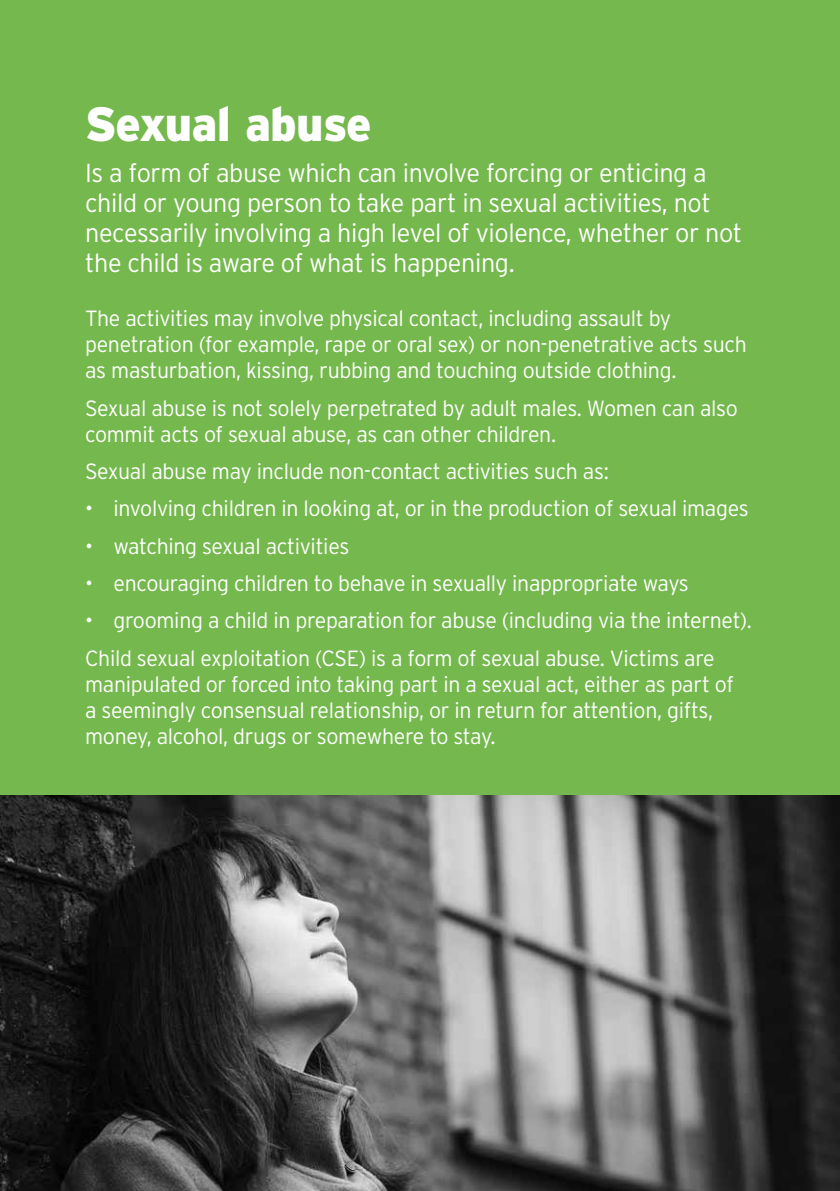
<style>
.page{position:relative;width:840px;height:1191px;background:#fff}
.page>*{position:absolute;margin:0;border:0;box-sizing:border-box;transform-origin:0 0}
.t1{font:900 48px "Interstate";letter-spacing:-.015em;color:#fff}
.t2{font:300 26px/30px "Interstate";letter-spacing:-.015em;color:#fff}
.t3{font:300 22px/26px "Interstate";letter-spacing:-.015em;color:#fff}
</style>
<div class="page">
<div style="left:0;top:0;width:839px;height:1191px;background:#75b94e"></div>
<img style="left:0;top:795px;width:839px;height:396px">
<h1 class="t1" style="left:85px;top:96px;width:288px">Sexual abuse</h1>
<p class="t2" style="left:85px;top:158px;width:658px">Is a form of abuse which can involve forcing or enticing a child or young person to take part in sexual activities, not necessarily involving a high level of violence, whether or not the child is aware of what is happening.</p>
<p class="t3" style="left:85px;top:305px;width:662px">The activities may involve physical contact, including assault by penetration (for example, rape or oral sex) or non-penetrative acts such as masturbation, kissing, rubbing and touching outside clothing.</p>
<p class="t3" style="left:85px;top:395px;width:653px">Sexual abuse is not solely perpetrated by adult males. Women can also commit acts of sexual abuse, as can other children.</p>
<p class="t3" style="left:85px;top:458px;width:525px">Sexual abuse may include non-contact activities such as:</p>
<p class="t3" style="left:85px;top:495px;width:664px">• involving children in looking at, or in the production of sexual images</p>
<p class="t3" style="left:85px;top:533px;width:265px">• watching sexual activities</p>
<p class="t3" style="left:85px;top:570px;width:605px">• encouraging children to behave in sexually inappropriate ways</p>
<p class="t3" style="left:85px;top:602px;width:668px;line-height:37.4px">• grooming a child in preparation for abuse (including via the internet).<br>Child sexual exploitation (CSE) is a form of sexual abuse. Victims are</p>
<p class="t3" style="left:85px;top:671px;width:650px">manipulated or forced into taking part in a sexual act, either as part of a seemingly consensual relationship, or in return for attention, gifts, money, alcohol, drugs or somewhere to stay.</p>
</div>
